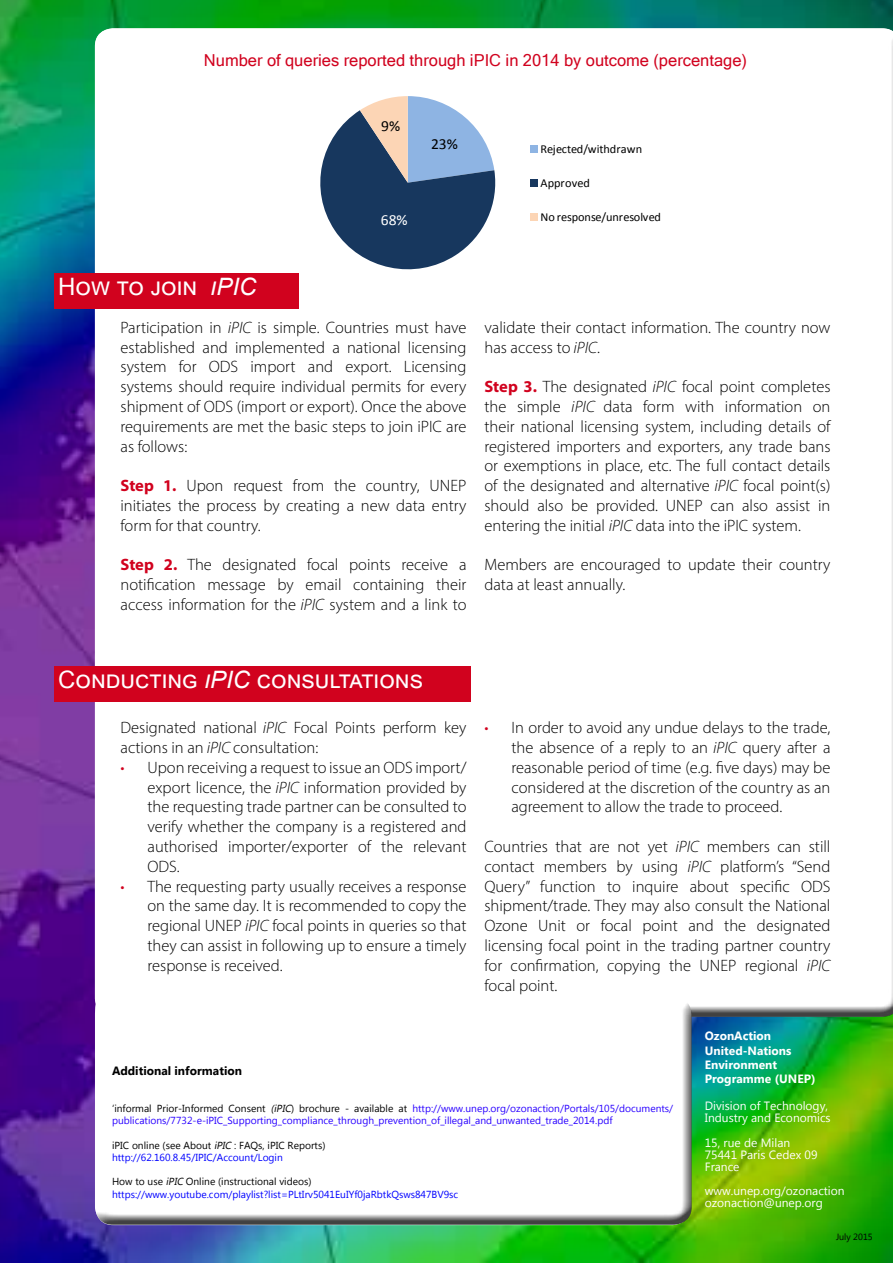
<style>
.page{position:relative;width:893px;height:1263px;background:#fff}
.page>*{position:absolute;margin:0;border:0;box-sizing:border-box;transform-origin:0 0}
.t1{font:24px "Arial";color:#fff}
.t2{font:300 16.5px/19.8px "Myriad Pro";color:#000;text-align:justify}
.t3{font:16.5px "Microsoft Sans Serif";color:#d1021e}
.t4{font:15.45px "Calibri";color:#000}
.t5{font:15.45px "Calibri";color:#fff}
.t6{font:12.15px "Calibri";color:#000}
.t7{font:12px/12px "Microsoft New Tai Lue";color:#fff}
.t8{font:700 12px/14.4px "Microsoft New Tai Lue";color:#fff}
.t9{font:700 12px "Microsoft New Tai Lue";color:#000}
.t10{font:10.2px/12.3px "Microsoft New Tai Lue";color:#2900ff}
.t11{font:10.2px/12.3px "Microsoft New Tai Lue";color:#00f}
.t12{font:10.2px/12.3px "Microsoft New Tai Lue";color:#000}
.t13{font:9px "Microsoft New Tai Lue";color:#000}
.s1{font-style:italic}
.s2{font-weight:700;color:#d1021e}
.s3{color:#d1021e}
.s4{color:#000}
.s5{font-style:italic;color:#000}
.s6{color:#00f}
</style>
<div class="page">
<img style="left:0;top:0;width:892px;height:1263px">
<div style="left:93px;top:32px;width:800px;height:985px;background:#fff"></div>
<div style="left:93px;top:1000px;width:600px;height:225px;background:#fff"></div>
<div style="left:54px;top:666px;width:417px;height:35px;background:#d1021e"></div>
<svg style="left:282px;top:96px;width:256px;height:178px"></svg>
<div style="left:54px;top:274px;width:245px;height:35px;background:#d1021e"></div>
<p class="t3" style="left:204px;top:49px;width:545px">Number of queries reported through iPIC in 2014 by outcome (percentage)</p>
<p class="t4" style="left:381px;top:115px;width:20px">9%</p>
<p class="t4" style="left:431px;top:133px;width:28px">23%</p>
<p class="t5" style="left:381px;top:209px;width:28px">68%</p>
<p class="t6" style="left:541px;top:140px;width:103px">Rejected/withdrawn</p>
<p class="t6" style="left:541px;top:174px;width:51px">Approved</p>
<p class="t6" style="left:541px;top:208px;width:122px">No response/unresolved</p>
<h1 class="t1" style="left:58px;top:270px;width:200px">How to join <span class="s1">iPIC</span></h1>
<p class="t2" style="left:121px;top:317px;width:347px">Participation in <span class="s1">iPIC</span> is simple. Countries must have established and implemented a national licensing system for ODS import and export. Licensing systems should require individual permits for every shipment of ODS (import or export). Once the above requirements are met the basic steps to join iPIC are as follows:</p>
<p class="t2" style="left:121px;top:476px;width:347px"><span class="s2">Step 1.</span> Upon request from the country, UNEP initiates the process by creating a new data entry form for that country.</p>
<p class="t2" style="left:121px;top:555px;width:347px"><span class="s2">Step 2.</span> The designated focal points receive a notification message by email containing their access information for the <span class="s1">iPIC</span> system and a link to</p>
<p class="t2" style="left:484px;top:317px;width:347px">validate their contact information. The country now has access to <span class="s1">iPIC</span>.</p>
<p class="t2" style="left:484px;top:377px;width:347px"><span class="s2">Step 3.</span> The designated <span class="s1">iPIC</span> focal point completes the simple <span class="s1">iPIC</span> data form with information on their national licensing system, including details of registered importers and exporters, any trade bans or exemptions in place, etc. The full contact details of the designated and alternative <span class="s1">iPIC</span> focal point(s) should also be provided. UNEP can also assist in entering the initial <span class="s1">iPIC</span> data into the iPIC system.</p>
<p class="t2" style="left:484px;top:555px;width:347px">Members are encouraged to update their country data at least annually.</p>
<h1 class="t1" style="left:58px;top:663px;width:366px">Conducting <span class="s1">iPIC</span> consultations</h1>
<p class="t2" style="left:121px;top:718px;width:347px">Designated national <span class="s1">iPIC</span> Focal Points perform key actions in an <span class="s1">iPIC</span> consultation:</p>
<p class="t2" style="left:147px;top:757px;width:320px;text-indent:-27px"><span class="s3">•</span> Upon receiving a request to issue an ODS import/ export licence, the <span class="s1">iPIC</span> information provided by the requesting trade partner can be consulted to verify whether the company is a registered and authorised importer/exporter of the relevant ODS.</p>
<p class="t2" style="left:147px;top:876px;width:321px;text-indent:-27px"><span class="s3">•</span> The requesting party usually receives a response on the same day. It is recommended to copy the regional UNEP <span class="s1">iPIC</span> focal points in queries so that they can assist in following up to ensure a timely response is received.</p>
<p class="t2" style="left:511px;top:718px;width:321px;text-indent:-27px"><span class="s3">•</span> In order to avoid any undue delays to the trade, the absence of a reply to an <span class="s1">iPIC</span> query after a reasonable period of time (e.g. five days) may be considered at the discretion of the country as an agreement to allow the trade to proceed.</p>
<p class="t2" style="left:484px;top:836px;width:347px">Countries that are not yet <span class="s1">iPIC</span> members can still contact members by using <span class="s1">iPIC</span> platform’s “Send Query” function to inquire about specific ODS shipment/trade. They may also consult the National Ozone Unit or focal point and the designated licensing focal point in the trading partner country for confirmation, copying the UNEP regional <span class="s1">iPIC </span>focal point.</p>
<p class="t9" style="left:112px;top:1063px;width:132px">Additional information</p>
<p class="t10" style="left:112px;top:1103px;width:563px"><span class="s4">‘informal Prior-Informed Consent</span> <span class="s5">(iPIC</span><span class="s4">) brochure - available at</span> http://www.unep.org/ozonaction/Portals/105/documents/ publications/7732-e-iPIC_Supporting_compliance_through_prevention_of_illegal_and_unwanted_trade_2014.pdf</p>
<p class="t12" style="left:112px;top:1140px;width:215px">iPIC online (see About <span class="s1">iPIC</span> : FAQs, iPIC Reports) <span class="s6">http://62.160.8.45/IPIC/Account/Login</span></p>
<p class="t11" style="left:112px;top:1176px;width:348px"><span class="s4">How to use</span> <span class="s5">iPIC</span> <span class="s4">Online (instructional videos) </span>https://www.youtube.com/playlist?list=PLtIrv5041EuIYf0jaRbtkQsws847BV9sc</p>
<p class="t8" style="left:705px;top:1030px;width:112px">OzonAction<br>United-Nations<br>Environment<br>Programme (UNEP)</p>
<p class="t7" style="left:705px;top:1100px;width:127px">Division of Technology,<br>Industry and Economics</p>
<p class="t7" style="left:705px;top:1137px;width:114px">15, rue de Milan<br>75441 Paris Cedex 09<br>France</p>
<p class="t7" style="left:705px;top:1186px;width:141px">www.unep.org/ozonaction ozonaction@unep.org</p>
<p class="t13" style="left:836px;top:1231px;width:38px">July 2015</p>
</div>
